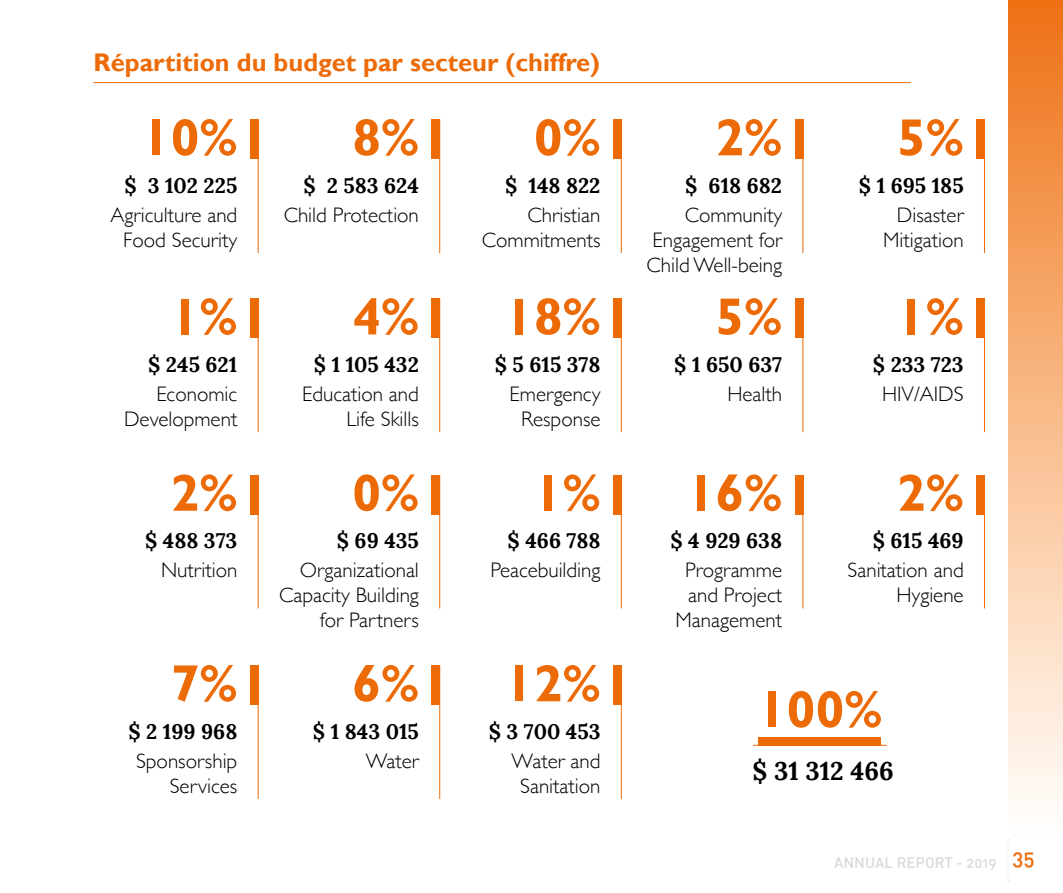
<style>
.page{position:relative;width:1063px;height:893px;background:#fff}
.page>*{position:absolute;margin:0;border:0;box-sizing:border-box;transform-origin:0 0}
.t1{font:700 52.5px "Gill Sans";color:#ed6b06}
.t2{font:700 25.5px "Gill Sans";color:#ed6b06}
.t3{font:700 25.5px "Lora";color:#000}
.t4{font:300 21px/25.2px "Gill Sans";color:#000;text-align:right}
.t5{font:700 21px "Lora";color:#000}
.t6{font:15px "DIN Medium Alternate";color:#dadada}
</style>
<div class="page">
<div style="left:1009px;top:0;width:54px;height:841px;background:linear-gradient(to bottom,#ef7315,#fff)"></div>
<svg style="left:1008px;top:839px;width:1px;height:42px"></svg>
<hr style="left:94px;top:82px;width:817px;height:1px;background:#ed6b06">
<hr style="left:258px;top:119px;width:1px;height:134px;background:#ed6b06">
<div style="left:250px;top:119px;width:9px;height:40px;background:#ed6b06"></div>
<hr style="left:803px;top:299px;width:1px;height:133px;background:#ed6b06">
<div style="left:795px;top:299px;width:8px;height:39px;background:#ed6b06"></div>
<hr style="left:984px;top:119px;width:1px;height:134px;background:#ed6b06">
<div style="left:976px;top:119px;width:9px;height:40px;background:#ed6b06"></div>
<hr style="left:621px;top:475px;width:1px;height:133px;background:#ed6b06">
<div style="left:613px;top:475px;width:9px;height:39px;background:#ed6b06"></div>
<hr style="left:439px;top:119px;width:1px;height:134px;background:#ed6b06">
<div style="left:432px;top:119px;width:8px;height:40px;background:#ed6b06"></div>
<hr style="left:984px;top:299px;width:1px;height:133px;background:#ed6b06">
<div style="left:976px;top:299px;width:9px;height:39px;background:#ed6b06"></div>
<hr style="left:258px;top:299px;width:1px;height:133px;background:#ed6b06">
<div style="left:250px;top:299px;width:9px;height:39px;background:#ed6b06"></div>
<hr style="left:803px;top:475px;width:1px;height:133px;background:#ed6b06">
<div style="left:795px;top:475px;width:8px;height:39px;background:#ed6b06"></div>
<hr style="left:621px;top:119px;width:1px;height:134px;background:#ed6b06">
<div style="left:613px;top:119px;width:9px;height:40px;background:#ed6b06"></div>
<hr style="left:258px;top:475px;width:1px;height:133px;background:#ed6b06">
<div style="left:250px;top:475px;width:9px;height:39px;background:#ed6b06"></div>
<hr style="left:439px;top:299px;width:1px;height:133px;background:#ed6b06">
<div style="left:432px;top:299px;width:8px;height:39px;background:#ed6b06"></div>
<hr style="left:984px;top:475px;width:1px;height:133px;background:#ed6b06">
<div style="left:976px;top:475px;width:9px;height:39px;background:#ed6b06"></div>
<hr style="left:803px;top:119px;width:1px;height:134px;background:#ed6b06">
<div style="left:795px;top:119px;width:8px;height:40px;background:#ed6b06"></div>
<hr style="left:439px;top:475px;width:1px;height:133px;background:#ed6b06">
<div style="left:432px;top:475px;width:8px;height:39px;background:#ed6b06"></div>
<hr style="left:621px;top:299px;width:1px;height:133px;background:#ed6b06">
<div style="left:613px;top:299px;width:9px;height:39px;background:#ed6b06"></div>
<hr style="left:258px;top:665px;width:1px;height:134px;background:#ed6b06">
<div style="left:250px;top:665px;width:9px;height:40px;background:#ed6b06"></div>
<hr style="left:439px;top:665px;width:1px;height:134px;background:#ed6b06">
<div style="left:432px;top:665px;width:8px;height:40px;background:#ed6b06"></div>
<hr style="left:621px;top:665px;width:1px;height:134px;background:#ed6b06">
<div style="left:613px;top:665px;width:9px;height:40px;background:#ed6b06"></div>
<hr style="left:753px;top:745px;width:134px;height:1px;background:#ed6b06">
<div style="left:759px;top:737px;width:122px;height:9px;background:#ed6b06"></div>
<p class="t2" style="left:94px;top:47px;width:508px">Répartition du budget par secteur (chiffre)</p>
<h1 class="t1" style="left:142px;top:106px;width:97px">10%</h1>
<p class="t5" style="left:124px;top:171px;width:115px">$ 3 102 225</p>
<p class="t4" style="left:110px;top:201px;width:128px">Agriculture and<br>Food Security</p>
<h1 class="t1" style="left:171px;top:285px;width:68px">1%</h1>
<p class="t5" style="left:148px;top:351px;width:91px">$ 245 621</p>
<p class="t4" style="left:124px;top:380px;width:115px">Economic<br>Development</p>
<h1 class="t1" style="left:171px;top:461px;width:68px">2%</h1>
<p class="t5" style="left:145px;top:527px;width:94px">$ 488 373</p>
<p class="t4" style="left:161px;top:556px;width:78px">Nutrition</p>
<h1 class="t1" style="left:171px;top:652px;width:68px">7%</h1>
<p class="t5" style="left:128px;top:717px;width:111px">$ 2 199 968</p>
<p class="t4" style="left:136px;top:747px;width:103px">Sponsorship<br>Services</p>
<h1 class="t1" style="left:352px;top:106px;width:68px">8%</h1>
<p class="t5" style="left:303px;top:171px;width:117px">$ 2 583 624</p>
<p class="t4" style="left:284px;top:201px;width:137px">Child Protection</p>
<h1 class="t1" style="left:352px;top:285px;width:68px">4%</h1>
<p class="t5" style="left:314px;top:351px;width:107px">$ 1 105 432</p>
<p class="t4" style="left:302px;top:380px;width:118px">Education and<br>Life Skills</p>
<h1 class="t1" style="left:352px;top:461px;width:68px">0%</h1>
<p class="t5" style="left:337px;top:527px;width:84px">$ 69 435</p>
<p class="t4" style="left:279px;top:556px;width:141px">Organizational<br>Capacity Building for Partners</p>
<h1 class="t1" style="left:352px;top:652px;width:68px">6%</h1>
<p class="t5" style="left:313px;top:717px;width:107px">$ 1 843 015</p>
<p class="t4" style="left:366px;top:747px;width:55px">Water</p>
<h1 class="t1" style="left:534px;top:106px;width:68px">0%</h1>
<p class="t5" style="left:505px;top:171px;width:97px">$ 148 822</p>
<p class="t4" style="left:482px;top:201px;width:120px">Christian<br>Commitments</p>
<h1 class="t1" style="left:505px;top:285px;width:97px">18%</h1>
<p class="t5" style="left:495px;top:351px;width:107px">$ 5 615 378</p>
<p class="t4" style="left:510px;top:380px;width:92px;text-align:center">Emergency<br>Response</p>
<h1 class="t1" style="left:534px;top:461px;width:68px">1%</h1>
<p class="t5" style="left:508px;top:527px;width:94px">$ 466 788</p>
<p class="t4" style="left:490px;top:556px;width:112px">Peacebuilding</p>
<h1 class="t1" style="left:505px;top:652px;width:97px">12%</h1>
<p class="t5" style="left:489px;top:717px;width:113px">$ 3 700 453</p>
<p class="t4" style="left:512px;top:747px;width:90px;text-align:center">Water and<br>Sanitation</p>
<h1 class="t1" style="left:715px;top:106px;width:68px">2%</h1>
<p class="t5" style="left:685px;top:171px;width:98px">$ 618 682</p>
<p class="t4" style="left:647px;top:201px;width:137px;text-align:justify;text-indent:38px">Community Engagement for Child Well-being</p>
<h1 class="t1" style="left:715px;top:285px;width:68px">5%</h1>
<p class="t5" style="left:674px;top:351px;width:109px">$ 1 650 637</p>
<p class="t4" style="left:727px;top:380px;width:56px">Health</p>
<h1 class="t1" style="left:686px;top:461px;width:97px">16%</h1>
<p class="t5" style="left:670px;top:527px;width:113px">$ 4 929 638</p>
<p class="t4" style="left:676px;top:556px;width:108px;text-align:center">Programme and Project<br>Management</p>
<h1 class="t1" style="left:897px;top:106px;width:68px">5%</h1>
<p class="t5" style="left:859px;top:171px;width:106px">$ 1 695 185</p>
<p class="t4" style="left:883px;top:201px;width:82px">Disaster<br>Mitigation</p>
<h1 class="t1" style="left:897px;top:285px;width:68px">1%</h1>
<p class="t5" style="left:873px;top:351px;width:92px">$ 233 723</p>
<p class="t4" style="left:882px;top:380px;width:83px">HIV/AIDS</p>
<h1 class="t1" style="left:897px;top:461px;width:68px">2%</h1>
<p class="t5" style="left:873px;top:527px;width:92px">$ 615 469</p>
<p class="t4" style="left:848px;top:556px;width:118px">Sanitation and<br>Hygiene</p>
<h1 class="t1" style="left:758px;top:678px;width:126px">100%</h1>
<p class="t3" style="left:753px;top:754px;width:143px">$ 31 312 466</p>
<p class="t6" style="left:834px;top:852px;width:202px">ANNUAL REPORT - 2019 <sup>35</sup></p>
</div>
